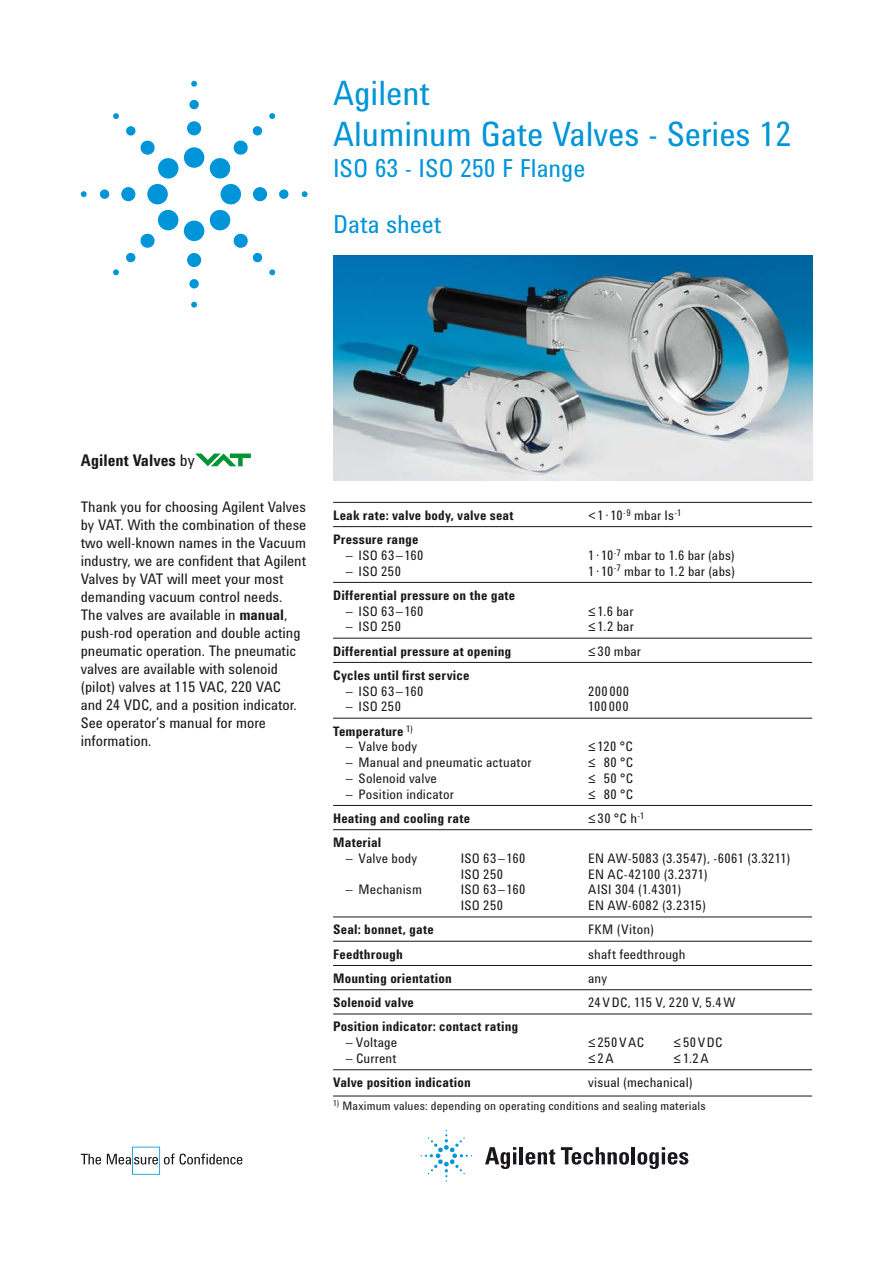
<style>
.page{position:relative;width:893px;height:1263px;background:#fff}
.page>*{position:absolute;margin:0;border:0;box-sizing:border-box;transform-origin:0 0}
.t1{font:34.5px/41.4px "Agilent Condensed CFF";color:#0095d8}
.t2{font:25.5px "Agilent Condensed CFF";color:#0095d8}
.t3{font:700 16.5px "Agilent Condensed CFF";color:#1a171c}
.t4{font:15px/18px "Agilent Condensed CFF";color:#1a171c}
.t5{font:13.5px "Agilent Condensed CFF";letter-spacing:.015em;color:#1a171c}
.t6{font:700 13.5px "Agilent Condensed CFF";letter-spacing:.015em;color:#1a171c}
.t7{font:13.5px "Agilent Condensed CFF";letter-spacing:.035em;color:#1a171c}
.t8{font:12px "Agilent Condensed CFF";letter-spacing:.015em;color:#1a171c}
.s1{font-weight:400}
.s2{font-weight:700}
</style>
<div class="page">
<svg style="left:485px;top:1147px;width:31px;height:22px"></svg>
<hr style="left:520px;top:1147px;width:3px;height:17px;background:#1a171c">
<svg style="left:526px;top:1149px;width:29px;height:15px"></svg>
<svg style="left:561px;top:1147px;width:68px;height:17px"></svg>
<hr style="left:631px;top:1147px;width:4px;height:17px;background:#1a171c">
<svg style="left:637px;top:1147px;width:51px;height:22px"></svg>
<svg style="left:421px;top:1130px;width:51px;height:51px"></svg>
<div style="left:184px;top:147px;width:20px;height:21px;background:#0095d8;border-radius:50%"></div>
<div style="left:187px;top:121px;width:14px;height:14px;background:#0095d8;border-radius:50%"></div>
<div style="left:189px;top:100px;width:10px;height:9px;background:#0095d8;border-radius:50%"></div>
<svg style="left:191px;top:81px;width:6px;height:6px"></svg>
<div style="left:221px;top:184px;width:20px;height:20px;background:#0095d8;border-radius:50%"></div>
<div style="left:253px;top:187px;width:14px;height:14px;background:#0095d8;border-radius:50%"></div>
<div style="left:279px;top:189px;width:9px;height:10px;background:#0095d8;border-radius:50%"></div>
<svg style="left:302px;top:191px;width:6px;height:6px"></svg>
<div style="left:184px;top:221px;width:20px;height:20px;background:#0095d8;border-radius:50%"></div>
<div style="left:187px;top:253px;width:14px;height:14px;background:#0095d8;border-radius:50%"></div>
<div style="left:189px;top:279px;width:10px;height:9px;background:#0095d8;border-radius:50%"></div>
<svg style="left:191px;top:302px;width:6px;height:6px"></svg>
<div style="left:147px;top:184px;width:21px;height:20px;background:#0095d8;border-radius:50%"></div>
<div style="left:121px;top:187px;width:14px;height:14px;background:#0095d8;border-radius:50%"></div>
<div style="left:100px;top:189px;width:9px;height:10px;background:#0095d8;border-radius:50%"></div>
<svg style="left:81px;top:191px;width:6px;height:6px"></svg>
<svg style="left:209px;top:126px;width:54px;height:53px"></svg>
<svg style="left:269px;top:113px;width:6px;height:6px"></svg>
<svg style="left:209px;top:209px;width:54px;height:54px"></svg>
<svg style="left:269px;top:269px;width:6px;height:7px"></svg>
<svg style="left:126px;top:209px;width:53px;height:54px"></svg>
<svg style="left:113px;top:269px;width:6px;height:6px"></svg>
<svg style="left:126px;top:126px;width:53px;height:53px"></svg>
<svg style="left:113px;top:113px;width:6px;height:6px"></svg>
<svg style="left:81px;top:1154px;width:20px;height:10px"></svg>
<svg style="left:107px;top:1147px;width:135px;height:28px"></svg>
<img style="left:333px;top:255px;width:479px;height:225px">
<hr style="left:333px;top:502px;width:479px;height:1px;background:#1a171c">
<hr style="left:333px;top:526px;width:479px;height:1px;background:#1a171c">
<hr style="left:333px;top:582px;width:479px;height:1px;background:#1a171c">
<hr style="left:333px;top:638px;width:479px;height:1px;background:#1a171c">
<hr style="left:333px;top:662px;width:479px;height:1px;background:#1a171c">
<hr style="left:333px;top:718px;width:479px;height:1px;background:#1a171c">
<hr style="left:333px;top:805px;width:479px;height:1px;background:#1a171c">
<hr style="left:333px;top:829px;width:479px;height:1px;background:#1a171c">
<hr style="left:333px;top:916px;width:479px;height:1px;background:#1a171c">
<hr style="left:333px;top:941px;width:479px;height:1px;background:#1a171c">
<hr style="left:333px;top:965px;width:479px;height:1px;background:#1a171c">
<hr style="left:333px;top:989px;width:479px;height:1px;background:#1a171c">
<hr style="left:333px;top:1013px;width:479px;height:1px;background:#1a171c">
<hr style="left:333px;top:1069px;width:479px;height:1px;background:#1a171c">
<hr style="left:333px;top:1096px;width:479px;height:1px;background:#1a171c">
<svg style="left:195px;top:453px;width:56px;height:13px"></svg>
<p class="t3" style="left:81px;top:448px;width:116px">Agilent Valves <span class="s1">by</span></p>
<h1 class="t1" style="left:333px;top:71px;width:460px">Agilent<br>Aluminum Gate Valves - Series 12</h1>
<h2 class="t2" style="left:333px;top:149px;width:254px">ISO 63 - ISO 250 F Flange</h2>
<h2 class="t2" style="left:333px;top:205px;width:110px">Data sheet</h2>
<p class="t4" style="left:81px;top:497px;width:227px">Thank you for choosing Agilent Valves by VAT. With the combination of these two well-known names in the Vacuum industry, we are confident that Agilent Valves by VAT will meet your most demanding vacuum control needs.<br>The valves are available in <span class="s2">manual</span>, push-rod operation and double acting pneumatic operation. The pneumatic valves are available with solenoid (pilot) valves at 115 VAC, 220 VAC and 24 VDC, and a position indicator.<br>See operator’s manual for more information.</p>
<p class="t6" style="left:333px;top:505px;width:182px">Leak rate: valve body, valve seat</p>
<p class="t5" style="left:588px;top:505px;width:95px">&lt;1·10<sup>-9</sup> mbar Is<sup>-1</sup></p>
<p class="t6" style="left:333px;top:529px;width:87px">Pressure range</p>
<p class="t5" style="left:346px;top:545px;width:79px">– ISO 63–160</p>
<p class="t5" style="left:588px;top:545px;width:148px">1 · 10<sup>-7</sup> mbar to 1.6 bar (abs)</p>
<p class="t5" style="left:346px;top:561px;width:57px">– ISO 250</p>
<p class="t5" style="left:588px;top:561px;width:148px">1 · 10<sup>-7</sup> mbar to 1.2 bar (abs)</p>
<p class="t6" style="left:333px;top:585px;width:184px">Differential pressure on the gate</p>
<p class="t5" style="left:346px;top:601px;width:79px">– ISO 63–160</p>
<p class="t5" style="left:588px;top:601px;width:47px">≤1.6 bar</p>
<p class="t5" style="left:346px;top:616px;width:57px">– ISO 250</p>
<p class="t5" style="left:588px;top:616px;width:47px">≤1.2 bar</p>
<p class="t6" style="left:333px;top:641px;width:180px">Differential pressure at opening</p>
<p class="t5" style="left:588px;top:641px;width:54px">≤30 mbar</p>
<p class="t6" style="left:333px;top:665px;width:138px">Cycles until first service</p>
<p class="t5" style="left:346px;top:681px;width:79px">– ISO 63–160</p>
<p class="t5" style="left:588px;top:681px;width:42px">200000</p>
<p class="t5" style="left:346px;top:696px;width:57px">– ISO 250</p>
<p class="t5" style="left:588px;top:696px;width:42px">100000</p>
<p class="t6" style="left:333px;top:721px;width:81px">Temperature <sup>1)</sup></p>
<p class="t5" style="left:346px;top:736px;width:73px">– Valve body</p>
<p class="t5" style="left:588px;top:736px;width:46px">≤120 °C</p>
<p class="t5" style="left:346px;top:752px;width:187px">– Manual and pneumatic actuator</p>
<p class="t5" style="left:588px;top:752px;width:47px">≤ 80 °C</p>
<p class="t5" style="left:346px;top:768px;width:93px">– Solenoid valve</p>
<p class="t5" style="left:588px;top:768px;width:46px">≤ 50 °C</p>
<p class="t5" style="left:346px;top:784px;width:110px">– Position indicator</p>
<p class="t5" style="left:588px;top:784px;width:47px">≤ 80 °C</p>
<p class="t6" style="left:333px;top:808px;width:139px">Heating and cooling rate</p>
<p class="t5" style="left:588px;top:808px;width:58px">≤30 °C h<sup>-1</sup></p>
<p class="t6" style="left:333px;top:832px;width:50px">Material</p>
<p class="t5" style="left:346px;top:848px;width:73px">– Valve body</p>
<p class="t5" style="left:461px;top:848px;width:66px">ISO 63–160</p>
<p class="t5" style="left:588px;top:848px;width:204px">EN AW-5083 (3.3547), -6061 (3.3211)</p>
<p class="t5" style="left:461px;top:864px;width:44px">ISO 250</p>
<p class="t5" style="left:588px;top:864px;width:121px">EN AC-42100 (3.2371)</p>
<p class="t5" style="left:346px;top:879px;width:78px">– Mechanism</p>
<p class="t5" style="left:461px;top:879px;width:66px">ISO 63–160</p>
<p class="t7" style="left:588px;top:879px;width:95px">AISI 304 (1.4301)</p>
<p class="t5" style="left:461px;top:895px;width:44px">ISO 250</p>
<p class="t5" style="left:588px;top:895px;width:119px">EN AW-6082 (3.2315)</p>
<p class="t6" style="left:333px;top:919px;width:102px">Seal: bonnet, gate</p>
<p class="t5" style="left:588px;top:919px;width:67px">FKM (Viton)</p>
<p class="t6" style="left:333px;top:944px;width:71px">Feedthrough</p>
<p class="t5" style="left:588px;top:944px;width:99px">shaft feedthrough</p>
<p class="t6" style="left:333px;top:968px;width:120px">Mounting orientation</p>
<p class="t5" style="left:588px;top:968px;width:20px">any</p>
<p class="t6" style="left:333px;top:992px;width:82px">Solenoid valve</p>
<p class="t5" style="left:588px;top:992px;width:149px">24VDC, 115 V, 220 V, 5.4W</p>
<p class="t6" style="left:333px;top:1016px;width:187px">Position indicator: contact rating</p>
<p class="t5" style="left:346px;top:1032px;width:53px">– Voltage</p>
<p class="t5" style="left:588px;top:1032px;width:57px">≤250VAC</p>
<p class="t5" style="left:674px;top:1032px;width:50px">≤50VDC</p>
<p class="t5" style="left:346px;top:1048px;width:52px">– Current</p>
<p class="t5" style="left:588px;top:1048px;width:27px">≤2A</p>
<p class="t5" style="left:674px;top:1048px;width:37px">≤1.2A</p>
<p class="t6" style="left:333px;top:1072px;width:139px">Valve position indication</p>
<p class="t5" style="left:588px;top:1072px;width:106px">visual (mechanical)</p>
<p class="t8" style="left:333px;top:1097px;width:374px"><sup>1)</sup> Maximum values: depending on operating conditions and sealing materials</p>
</div>
